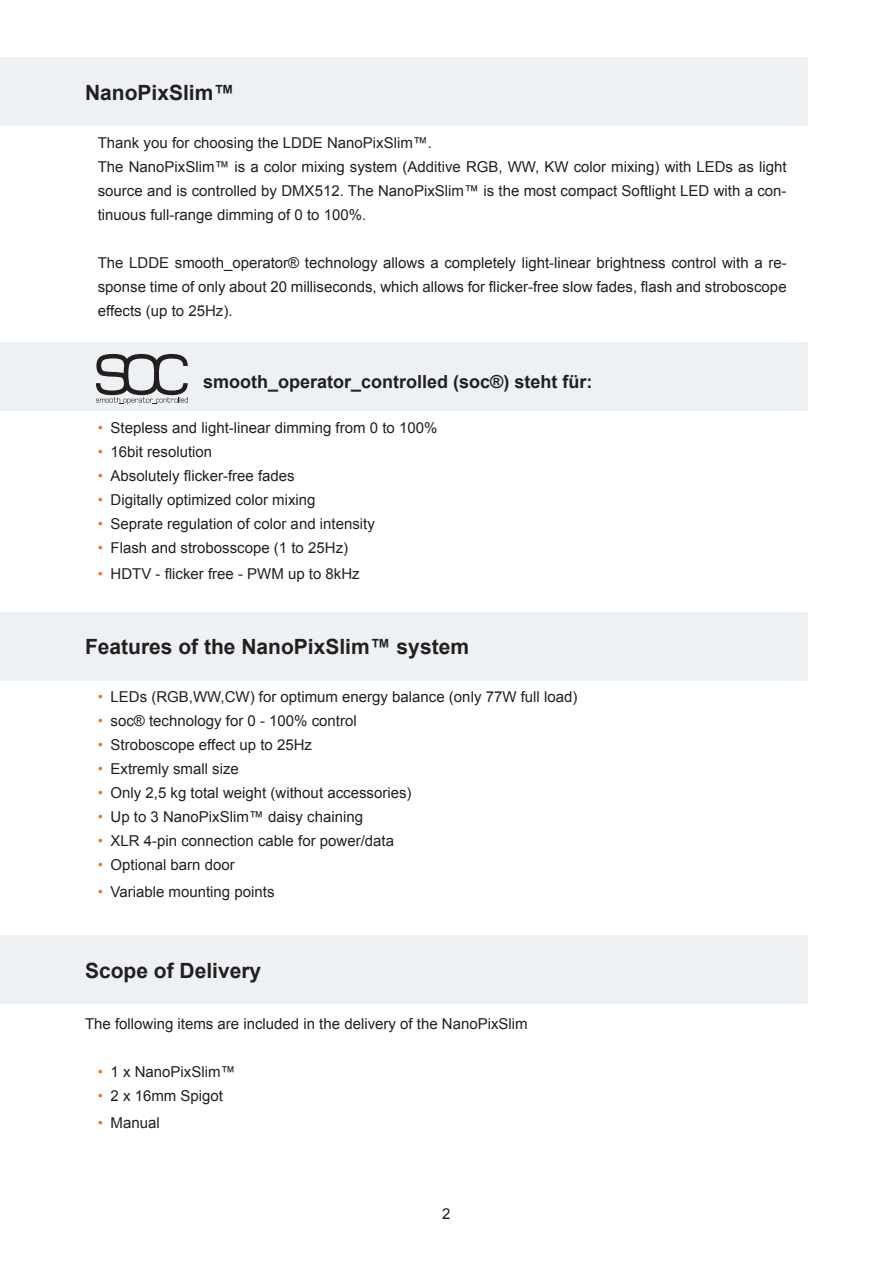
<style>
.page{position:relative;width:893px;height:1263px;background:#fff}
.page>*{position:absolute;margin:0;border:0;box-sizing:border-box;transform-origin:0 0}
.t1{font:700 21px "Arial";color:#231f20}
.t2{font:700 18px "Arial";color:#231f20}
.t3{font:15px/24px "Arial";color:#231f20}
.s1{color:#f47723}
</style>
<div class="page">
<div style="left:0;top:58px;width:808px;height:68px;background:#edf1f3"></div>
<div style="left:0;top:613px;width:808px;height:68px;background:#edf1f3"></div>
<div style="left:0;top:935px;width:808px;height:68px;background:#edf1f3"></div>
<div style="left:0;top:343px;width:808px;height:68px;background:#edf1f3"></div>
<svg style="left:96px;top:354px;width:92px;height:51px"></svg>
<h1 class="t1" style="left:85px;top:79px;width:151px">NanoPixSlim™</h1>
<p class="t3" style="left:98px;top:131px;width:690px">Thank you for choosing the LDDE NanoPixSlim™.<br>The NanoPixSlim™ is a color mixing system (Additive RGB, WW, KW color mixing) with LEDs as light source and is controlled by DMX512. The NanoPixSlim™ is the most compact Softlight LED with a con&shy;tinuous full-range dimming of 0 to 100%.</p>
<p class="t3" style="left:98px;top:251px;width:690px;text-align:justify">The LDDE smooth_operator® technology allows a completely light-linear brightness control with a re&shy;sponse time of only about 20 milliseconds, which allows for flicker-free slow fades, flash and stroboscope effects (up to 25Hz).</p>
<p class="t2" style="left:203px;top:370px;width:391px">smooth_operator_controlled (soc®) steht für:</p>
<p class="t3" style="left:98px;top:416px;width:341px"><span class="s1">•</span> Stepless and light-linear dimming from 0 to 100%</p>
<p class="t3" style="left:98px;top:440px;width:116px"><span class="s1">•</span> 16bit resolution</p>
<p class="t3" style="left:98px;top:464px;width:198px"><span class="s1">•</span> Absolutely flicker-free fades</p>
<p class="t3" style="left:98px;top:488px;width:219px"><span class="s1">•</span> Digitally optimized color mixing</p>
<p class="t3" style="left:98px;top:512px;width:279px"><span class="s1">•</span> Seprate regulation of color and intensity</p>
<p class="t3" style="left:98px;top:536px;width:252px"><span class="s1">•</span> Flash and strobosscope (1 to 25Hz)</p>
<p class="t3" style="left:98px;top:561px;width:263px"><span class="s1">•</span> HDTV - flicker free - PWM up to 8kHz</p>
<h1 class="t1" style="left:85px;top:633px;width:385px">Features of the NanoPixSlim™ system</h1>
<p class="t3" style="left:98px;top:685px;width:481px"><span class="s1">•</span> LEDs (RGB,WW,CW) for optimum energy balance (only 77W full load)</p>
<p class="t3" style="left:98px;top:709px;width:260px"><span class="s1">•</span> soc® technology for 0 - 100% control</p>
<p class="t3" style="left:98px;top:733px;width:216px"><span class="s1">•</span> Stroboscope effect up to 25Hz</p>
<p class="t3" style="left:98px;top:757px;width:143px"><span class="s1">•</span> Extremly small size</p>
<p class="t3" style="left:98px;top:781px;width:315px"><span class="s1">•</span> Only 2,5 kg total weight (without accessories)</p>
<p class="t3" style="left:98px;top:805px;width:267px"><span class="s1">•</span> Up to 3 NanoPixSlim™ daisy chaining</p>
<p class="t3" style="left:98px;top:829px;width:298px"><span class="s1">•</span> XLR 4-pin connection cable for power/data</p>
<p class="t3" style="left:98px;top:853px;width:138px"><span class="s1">•</span> Optional barn door</p>
<p class="t3" style="left:98px;top:880px;width:178px"><span class="s1">•</span> Variable mounting points</p>
<h1 class="t1" style="left:85px;top:957px;width:178px">Scope of Delivery</h1>
<p class="t3" style="left:85px;top:1012px;width:444px">The following items are included in the delivery of the NanoPixSlim</p>
<p class="t3" style="left:98px;top:1060px;width:139px"><span class="s1">•</span> 1 x NanoPixSlim™</p>
<p class="t3" style="left:98px;top:1084px;width:127px"><span class="s1">•</span> 2 x 16mm Spigot</p>
<p class="t3" style="left:98px;top:1111px;width:63px"><span class="s1">•</span> Manual</p>
<p class="t3" style="left:442px;top:1202px;width:10px">2</p>
</div>
